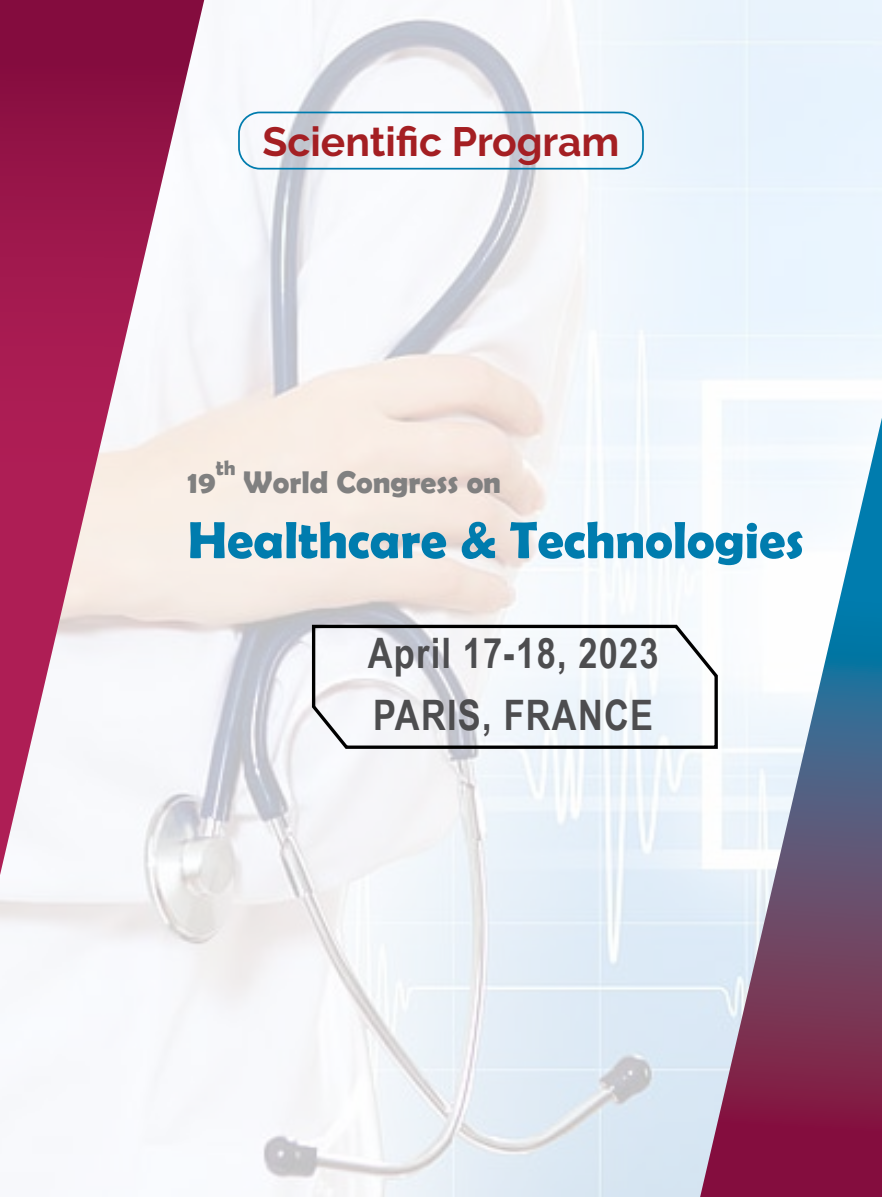
<style>
.page{position:relative;width:882px;height:1197px;background:#fff}
.page>*{position:absolute;margin:0;border:0;box-sizing:border-box;transform-origin:0 0}
.t1{font:700 52.5px "Berlin Sans FB Demi";color:#007cae}
.t2{font:700 42px/61.8px "Arial Narrow";letter-spacing:.03em;color:#4d4d4f}
.t3{font:700 40.77px "Raleway";color:#a41f23}
.t4{font:700 31.5px "Berlin Sans FB Demi";color:#808080}
.t5{font:700 20.82px "Berlin Sans FB Demi";color:#808080}
</style>
<div class="page">
<img style="left:0;top:0;width:882px;height:1197px">
<div style="left:238px;top:112px;width:406px;height:58px;border:2px solid #007cae;border-radius:21px"></div>
<svg style="left:0;top:0;width:204px;height:875px"></svg>
<svg style="left:700px;top:418px;width:182px;height:779px"></svg>
<svg style="left:310px;top:623px;width:410px;height:128px"></svg>
<p class="t3" style="left:263px;top:119px;width:358px">Scientific Program</p>
<p class="t5" style="left:216px;top:456px;width:21px">th</p>
<p class="t4" style="left:243px;top:464px;width:259px">World Congress on</p>
<p class="t1" style="left:188px;top:510px;width:618px">Healthcare &amp; Technologies</p>
<p class="t4" style="left:188px;top:464px;width:29px">19</p>
<p class="t2" style="left:368px;top:620px;width:292px">April 17-18, 2023<br>PARIS, FRANCE</p>
</div>
